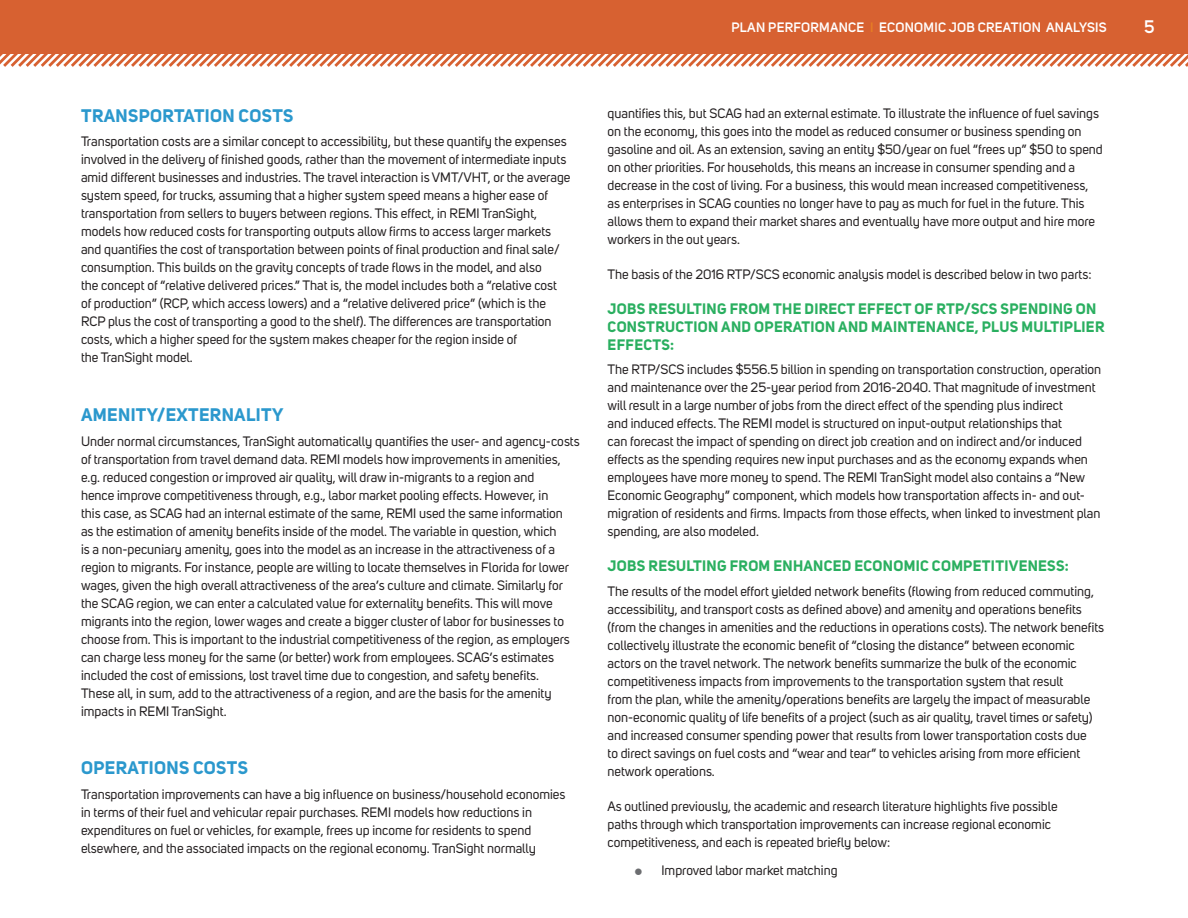
<style>
.page{position:relative;width:1188px;height:918px;background:#fff}
.page>*{position:absolute;margin:0;border:0;box-sizing:border-box;transform-origin:0 0}
.Heading_2{font:700 18px "Uni Sans";letter-spacing:.02em;color:#2b98cd}
.t1{font:600 18px "Uni Sans";color:#fff}
.Heading_3{font:700 15px/18px "Uni Sans";letter-spacing:.02em;color:#2aaf60}
.t2{font:13.5px/18px "Uni Sans";color:#231f20}
.t3{font:600 13.5px "Uni Sans";letter-spacing:.02em;color:#fff}
.s1{color:#e67d25}
</style>
<div class="page">
<div style="left:0;top:0;width:1188px;height:54px;background:#d76131"></div>
<svg style="left:0;top:54px;width:1188px;height:13px"></svg>
<p class="t3" style="left:731px;top:17px;width:377px">PLAN PERFORMANCE <span class="s1">I</span> ECONOMIC JOB CREATION ANALYSIS</p>
<h1 class="t1" style="left:1144px;top:13px;width:12px">5</h1>
<p class="Heading_2" style="left:81px;top:104px;width:214px">TRANSPORTATION COSTS</p>
<p class="t2" style="left:81px;top:133px;width:491px">Transportation costs are a similar concept to accessibility, but these quantify the expenses involved in the delivery of finished goods, rather than the movement of intermediate inputs amid different businesses and industries. The travel interaction is VMT/VHT, or the average system speed, for trucks, assuming that a higher system speed means a higher ease of transportation from sellers to buyers between regions. This effect, in REMI TranSight, models how reduced costs for transporting outputs allow firms to access larger markets and quantifies the cost of transportation between points of final production and final sale/ consumption. This builds on the gravity concepts of trade flows in the model, and also<br>the concept of “relative delivered prices.” That is, the model includes both a “relative cost of production” (RCP, which access lowers) and a “relative delivered price” (which is the RCP plus the cost of transporting a good to the shelf). The differences are transportation costs, which a higher speed for the system makes cheaper for the region inside of<br>the TranSight model.</p>
<p class="Heading_2" style="left:81px;top:403px;width:204px">AMENITY/EXTERNALITY</p>
<p class="t2" style="left:81px;top:432px;width:500px">Under normal circumstances, TranSight automatically quantifies the user- and agency-costs of transportation from travel demand data. REMI models how improvements in amenities, e.g. reduced congestion or improved air quality, will draw in-migrants to a region and<br>hence improve competitiveness through, e.g., labor market pooling effects. However, in<br>this case, as SCAG had an internal estimate of the same, REMI used the same information<br>as the estimation of amenity benefits inside of the model. The variable in question, which<br>is a non-pecuniary amenity, goes into the model as an increase in the attractiveness of a region to migrants. For instance, people are willing to locate themselves in Florida for lower wages, given the high overall attractiveness of the area’s culture and climate. Similarly for the SCAG region, we can enter a calculated value for externality benefits. This will move migrants into the region, lower wages and create a bigger cluster of labor for businesses to choose from. This is important to the industrial competitiveness of the region, as employers can charge less money for the same (or better) work from employees. SCAG’s estimates included the cost of emissions, lost travel time due to congestion, and safety benefits.<br>These all, in sum, add to the attractiveness of a region, and are the basis for the amenity impacts in REMI TranSight.</p>
<p class="Heading_2" style="left:81px;top:757px;width:168px">OPERATIONS COSTS</p>
<p class="t2" style="left:81px;top:786px;width:486px">Transportation improvements can have a big influence on business/household economies in terms of their fuel and vehicular repair purchases. REMI models how reductions in expenditures on fuel or vehicles, for example, frees up income for residents to spend elsewhere, and the associated impacts on the regional economy. TranSight normally</p>
<p class="t2" style="left:608px;top:105px;width:497px">quantifies this, but SCAG had an external estimate. To illustrate the influence of fuel savings on the economy, this goes into the model as reduced consumer or business spending on gasoline and oil. As an extension, saving an entity $50/year on fuel “frees up” $50 to spend on other priorities. For households, this means an increase in consumer spending and a decrease in the cost of living. For a business, this would mean increased competitiveness, as enterprises in SCAG counties no longer have to pay as much for fuel in the future. This allows them to expand their market shares and eventually have more output and hire more workers in the out years.</p>
<p class="t2" style="left:608px;top:265px;width:486px">The basis of the 2016 RTP/SCS economic analysis model is described below in two parts:</p>
<p class="Heading_3" style="left:608px;top:299px;width:498px">JOBS RESULTING FROM THE DIRECT EFFECT OF RTP/SCS SPENDING ON<br>CONSTRUCTION AND OPERATION AND MAINTENANCE, PLUS MULTIPLIER<br>EFFECTS:</p>
<p class="t2" style="left:608px;top:361px;width:495px">The RTP/SCS includes $556.5 billion in spending on transportation construction, operation and maintenance over the 25-year period from 2016-2040. That magnitude of investment will result in a large number of jobs from the direct effect of the spending plus indirect<br>and induced effects. The REMI model is structured on input-output relationships that<br>can forecast the impact of spending on direct job creation and on indirect and/or induced effects as the spending requires new input purchases and as the economy expands when employees have more money to spend. The REMI TranSight model also contains a “New Economic Geography” component, which models how transportation affects in- and out&shy;migration of residents and firms. Impacts from those effects, when linked to investment plan spending, are also modeled.</p>
<p class="Heading_3" style="left:608px;top:557px;width:463px">JOBS RESULTING FROM ENHANCED ECONOMIC COMPETITIVENESS:</p>
<p class="t2" style="left:608px;top:582px;width:498px">The results of the model effort yielded network benefits (flowing from reduced commuting, accessibility, and transport costs as defined above) and amenity and operations benefits (from the changes in amenities and the reductions in operations costs). The network benefits collectively illustrate the economic benefit of “closing the distance” between economic actors on the travel network. The network benefits summarize the bulk of the economic competitiveness impacts from improvements to the transportation system that result<br>from the plan, while the amenity/operations benefits are largely the impact of measurable non-economic quality of life benefits of a project (such as air quality, travel times or safety) and increased consumer spending power that results from lower transportation costs due<br>to direct savings on fuel costs and “wear and tear” to vehicles arising from more efficient network operations.</p>
<p class="t2" style="left:608px;top:797px;width:452px">As outlined previously, the academic and research literature highlights five possible paths through which transportation improvements can increase regional economic competitiveness, and each is repeated briefly below:</p>
<p class="t2" style="left:662px;top:861px;width:178px">Improved labor market matching</p>
</div>
